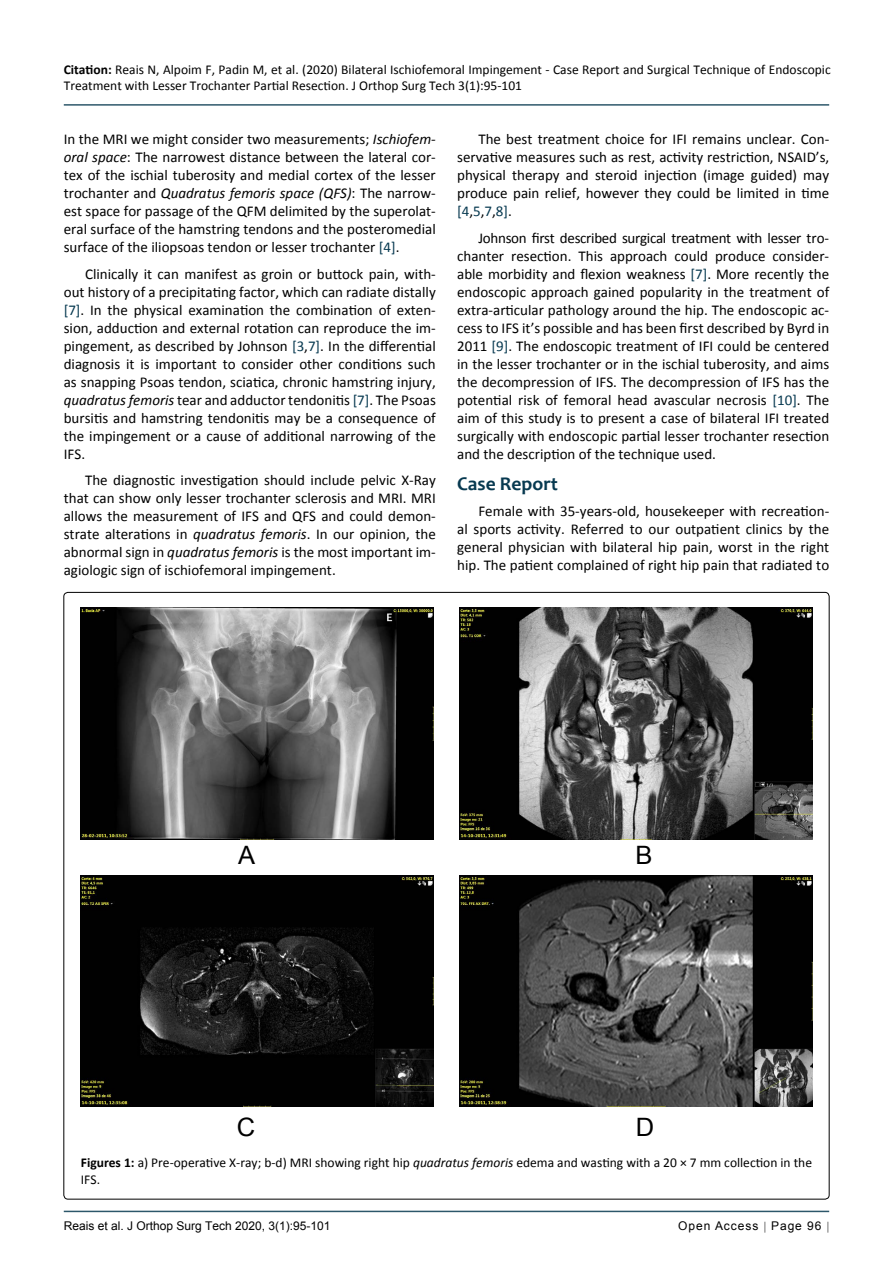
<style>
.page{position:relative;width:893px;height:1263px;background:#fff}
.page>*{position:absolute;margin:0;border:0;box-sizing:border-box;transform-origin:0 0}
.t1{font:25.35px "Arial";color:#000}
.t2{font:700 19.5px "Candara";color:#073950}
.t3{font:15px/18px "Calibri";color:#000;text-align:justify}
.t4{font:13.5px/16.2px "Calibri";color:#000}
.t5{font:12px "Arial";color:#000}
.t6{font:12px "Arial";letter-spacing:.08em;color:#000}
.s1{font-weight:700}
.s2{font-style:italic}
.s3{color:#073950}
</style>
<div class="page">
<hr style="left:64px;top:1211px;width:765px;height:1px;background:#073950">
<hr style="left:64px;top:104px;width:765px;height:2px;background:#073950">
<img style="left:81px;top:608px;width:353px;height:231px">
<img style="left:459px;top:608px;width:353px;height:231px">
<img style="left:81px;top:875px;width:353px;height:232px">
<img style="left:459px;top:875px;width:353px;height:232px">
<p class="t4" style="left:64px;top:61px;width:768px"><span class="s1">Citation:</span> Reais N, Alpoim F, Padin M, et al. (2020) Bilateral Ischiofemoral Impingement - Case Report and Surgical Technique of Endoscopic<br>Treatment with Lesser Trochanter Partial Resection. J Orthop Surg Tech 3(1):95-101</p>
<p class="t3" style="left:64px;top:130px;width:374px">In the MRI we might consider two measurements; <span class="s2">Ischiofem&shy;oral space</span>: The narrowest distance between the lateral cor&shy;tex of the ischial tuberosity and medial cortex of the lesser trochanter and <span class="s2">Quadratus femoris space (QFS)</span>: The narrow&shy;est space for passage of the QFM delimited by the superolat&shy;eral surface of the hamstring tendons and the posteromedial surface of the iliopsoas tendon or lesser trochanter <span class="s3">[4]</span>.</p>
<p class="t3" style="left:64px;top:265px;width:374px;text-indent:21px">Clinically it can manifest as groin or buttock pain, with&shy;out history of a precipitating factor, which can radiate distally <span class="s3">[7]</span>. In the physical examination the combination of exten&shy;sion, adduction and external rotation can reproduce the im&shy;pingement, as described by Johnson <span class="s3">[3</span>,<span class="s3">7]</span>. In the differential diagnosis it is important to consider other conditions such as snapping Psoas tendon, sciatica, chronic hamstring injury, <span class="s2">quadratus femoris</span> tear and adductor tendonitis <span class="s3">[7]</span>. The Psoas bursitis and hamstring tendonitis may be a consequence of the impingement or a cause of additional narrowing of the IFS.</p>
<p class="t3" style="left:64px;top:471px;width:374px;text-indent:21px">The diagnostic investigation should include pelvic X-Ray that can show only lesser trochanter sclerosis and MRI. MRI allows the measurement of IFS and QFS and could demon&shy;strate alterations in <span class="s2">quadratus femoris</span>. In our opinion, the abnormal sign in <span class="s2">quadratus femoris</span> is the most important im&shy;agiologic sign of ischiofemoral impingement.</p>
<p class="t3" style="left:457px;top:130px;width:374px;text-indent:21px">The best treatment choice for IFI remains unclear. Con&shy;servative measures such as rest, activity restriction, NSAID’s, physical therapy and steroid injection (image guided) may produce pain relief, however they could be limited in time <span class="s3">[4</span>,<span class="s3">5</span>,<span class="s3">7</span>,<span class="s3">8]</span>.</p>
<p class="t3" style="left:457px;top:229px;width:374px;text-indent:21px">Johnson first described surgical treatment with lesser tro&shy;chanter resection. This approach could produce consider&shy;able morbidity and flexion weakness <span class="s3">[7]</span>. More recently the endoscopic approach gained popularity in the treatment of extra-articular pathology around the hip. The endoscopic ac&shy;cess to IFS it’s possible and has been first described by Byrd in 2011 <span class="s3">[9]</span>. The endoscopic treatment of IFI could be centered in the lesser trochanter or in the ischial tuberosity, and aims the decompression of IFS. The decompression of IFS has the potential risk of femoral head avascular necrosis <span class="s3">[10]</span>. The aim of this study is to present a case of bilateral IFI treated surgically with endoscopic partial lesser trochanter resection and the description of the technique used.</p>
<h2 class="t2" style="left:457px;top:471px;width:102px">Case Report</h2>
<p class="t3" style="left:457px;top:502px;width:374px;text-indent:21px">Female with 35-years-old, housekeeper with recreation&shy;al sports activity. Referred to our outpatient clinics by the general physician with bilateral hip pain, worst in the right hip. The patient complained of right hip pain that radiated to</p>
<h1 class="t1" style="left:238px;top:838px;width:19px">A</h1>
<h1 class="t1" style="left:636px;top:838px;width:19px">B</h1>
<h1 class="t1" style="left:237px;top:1111px;width:20px">C</h1>
<h1 class="t1" style="left:636px;top:1111px;width:20px">D</h1>
<p class="t4" style="left:81px;top:1155px;width:733px"><span class="s1">Figures 1:</span> a) Pre-operative X-ray; b-d) MRI showing right hip <span class="s2">quadratus femoris</span> edema and wasting with a 20 × 7 mm collection in the<br>IFS.</p>
<p class="t5" style="left:64px;top:1218px;width:268px">Reais et al. J Orthop Surg Tech 2020, 3(1):95-101</p>
<p class="t6" style="left:678px;top:1218px;width:145px">Open Access Page 96</p>
</div>
